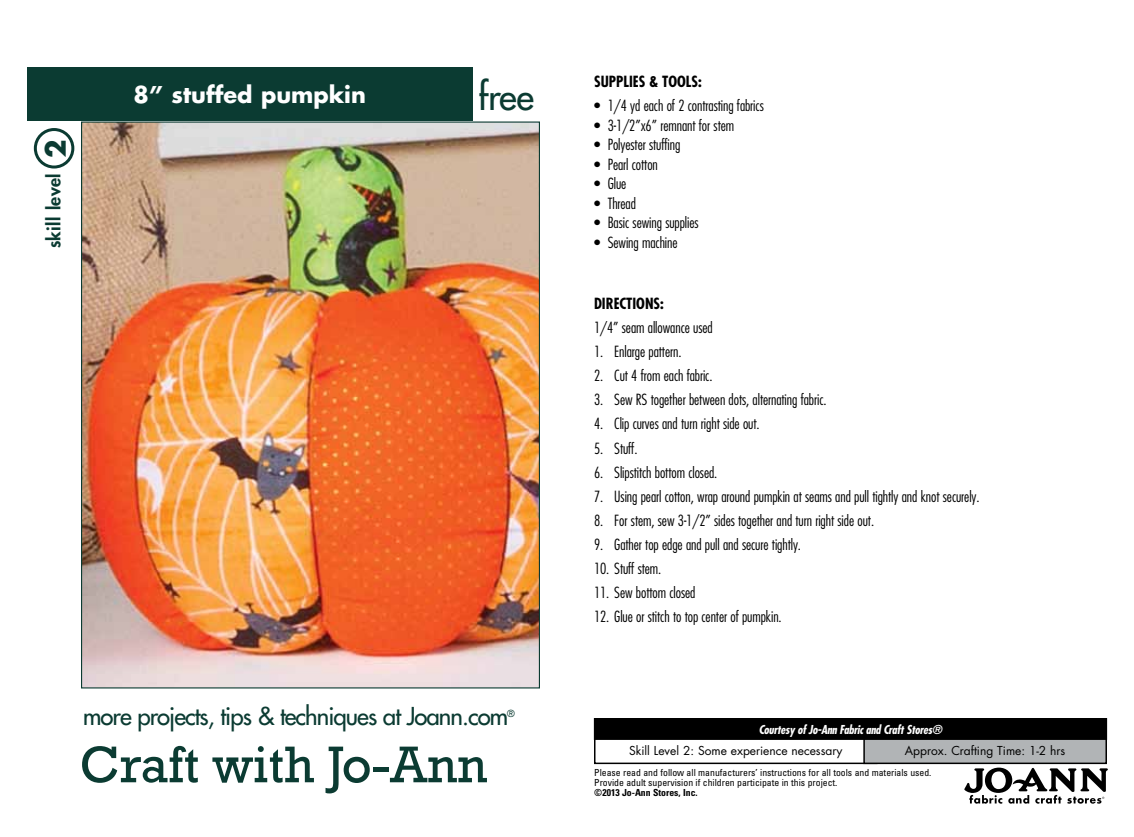
<style>
.page{position:relative;width:1134px;height:837px;background:#fff}
.page>*{position:absolute;margin:0;border:0;box-sizing:border-box;transform-origin:0 0}
.t1{font:52.5px "Rockwell";color:#0b3b32}
.t2{font:36px "Futura";color:#0b3b32}
.t3{font:700 27px "Futura";color:#0b3b32}
.Joann_com_info{font:24px "Futura";letter-spacing:-.04em;color:#0b3b32}
.Project_Name{font:700 22.5px "Futura";color:#fff}
.t4{font:800 18px "Futura";letter-spacing:.02em;color:#0b3b32}
.Instruction_text{font:300 condensed 15px "Futura";letter-spacing:-.005em;color:#000}
.Supplies___Tools_Dir{font:700 condensed 15px "Futura";color:#000}
.Instruction_text-2{font:700 condensed 15px "Futura";color:#000}
.Skill_Level___Approx{font:12px "Futura";letter-spacing:-.005em;color:#000}
.Courtesy_box{font:italic 700 condensed 12px "Futura";letter-spacing:-.025em;color:#fff}
.t5{font:condensed 9.75px/9.8px "Univers";color:#000}
.Joann_com_info-2{font:9.6px "Futura";color:#0b3b32}
.s1{font-weight:700}
</style>
<div class="page">
<div style="left:27px;top:68px;width:445px;height:54px;background:#0b3b32"></div>
<img style="left:83px;top:124px;width:455px;height:562px">
<div style="left:34px;top:128px;width:40px;height:41px;border:3px solid #0b3b32;border-radius:50%"></div>
<div style="left:594px;top:737px;width:284px;height:27px;border:2px solid #000"></div>
<div style="left:864px;top:738px;width:242px;height:25px;background:#b1b4b6"></div>
<div style="left:863px;top:737px;width:244px;height:27px;border:2px solid #000"></div>
<svg style="left:964px;top:768px;width:144px;height:36px"></svg>
<div style="left:594px;top:719px;width:513px;height:20px;background:#000"></div>
<div style="left:594px;top:718px;width:513px;height:22px;border:1px solid #000"></div>
<p class="t3" style="left:38px;top:158px;width:20px;rotate:-90deg">2</p>
<p class="t4" style="left:42px;top:248px;width:76px;rotate:-90deg">skill level</p>
<p class="Project_Name" style="left:134px;top:80px;width:234px">8” stuffed pumpkin</p>
<p class="t2" style="left:478px;top:74px;width:57px">free</p>
<p class="Joann_com_info" style="left:83px;top:701px;width:427px">more projects, tips &amp; techniques at Joann.com</p>
<p class="Joann_com_info-2" style="left:507px;top:708px;width:9px">®</p>
<p class="t1" style="left:80px;top:734px;width:409px">Craft with Jo-Ann</p>
<p class="Supplies___Tools_Dir" style="left:594px;top:73px;width:109px">SUPPLIES &amp; TOOLS:</p>
<p class="Instruction_text" style="left:594px;top:97px;width:171px">• 1/4 yd each of 2 contrasting fabrics</p>
<p class="Instruction_text" style="left:594px;top:117px;width:141px">• 3-1/2”x6” remnant for stem</p>
<p class="Instruction_text" style="left:594px;top:136px;width:88px">• Polyester stuffing</p>
<p class="Instruction_text" style="left:594px;top:156px;width:65px">• Pearl cotton</p>
<p class="Instruction_text" style="left:594px;top:175px;width:34px">• Glue</p>
<p class="Instruction_text" style="left:594px;top:195px;width:43px">• Thread</p>
<p class="Instruction_text" style="left:594px;top:214px;width:106px">• Basic sewing supplies</p>
<p class="Instruction_text" style="left:594px;top:234px;width:85px">• Sewing machine</p>
<p class="Instruction_text-2" style="left:594px;top:294px;width:71px">DIRECTIONS:</p>
<p class="Instruction_text" style="left:594px;top:319px;width:120px">1/4” seam allowance used</p>
<p class="Instruction_text" style="left:594px;top:343px;width:89px">1. Enlarge pattern.</p>
<p class="Instruction_text" style="left:594px;top:367px;width:120px">2. Cut 4 from each fabric.</p>
<p class="Instruction_text" style="left:594px;top:391px;width:234px">3. Sew RS together between dots, alternating fabric.</p>
<p class="Instruction_text" style="left:594px;top:415px;width:167px">4. Clip curves and turn right side out.</p>
<p class="Instruction_text" style="left:594px;top:439px;width:45px">5. Stuff.</p>
<p class="Instruction_text" style="left:594px;top:463px;width:125px">6. Slipstitch bottom closed.</p>
<p class="Instruction_text" style="left:594px;top:487px;width:387px">7. Using pearl cotton, wrap around pumpkin at seams and pull tightly and knot securely.</p>
<p class="Instruction_text" style="left:594px;top:511px;width:282px">8. For stem, sew 3-1/2” sides together and turn right side out.</p>
<p class="Instruction_text" style="left:594px;top:535px;width:209px">9. Gather top edge and pull and secure tightly.</p>
<p class="Instruction_text" style="left:594px;top:559px;width:69px">10. Stuff stem.</p>
<p class="Instruction_text" style="left:594px;top:583px;width:103px">11. Sew bottom closed</p>
<p class="Instruction_text" style="left:594px;top:607px;width:189px">12. Glue or stitch to top center of pumpkin.</p>
<p class="Courtesy_box" style="left:759px;top:722px;width:185px">Courtesy of Jo-Ann Fabric and Craft Stores®</p>
<p class="Skill_Level___Approx" style="left:629px;top:743px;width:215px">Skill Level 2: Some experience necessary</p>
<p class="Skill_Level___Approx" style="left:905px;top:743px;width:162px">Approx. Crafting Time: 1-2 hrs</p>
<p class="t5" style="left:594px;top:768px;width:339px">Please read and follow all manufacturers’ instructions for all tools and materials used.<br>Provide adult supervision if children participate in this project.<br><span class="s1">©2013 Jo-Ann Stores, Inc.</span></p>
</div>
